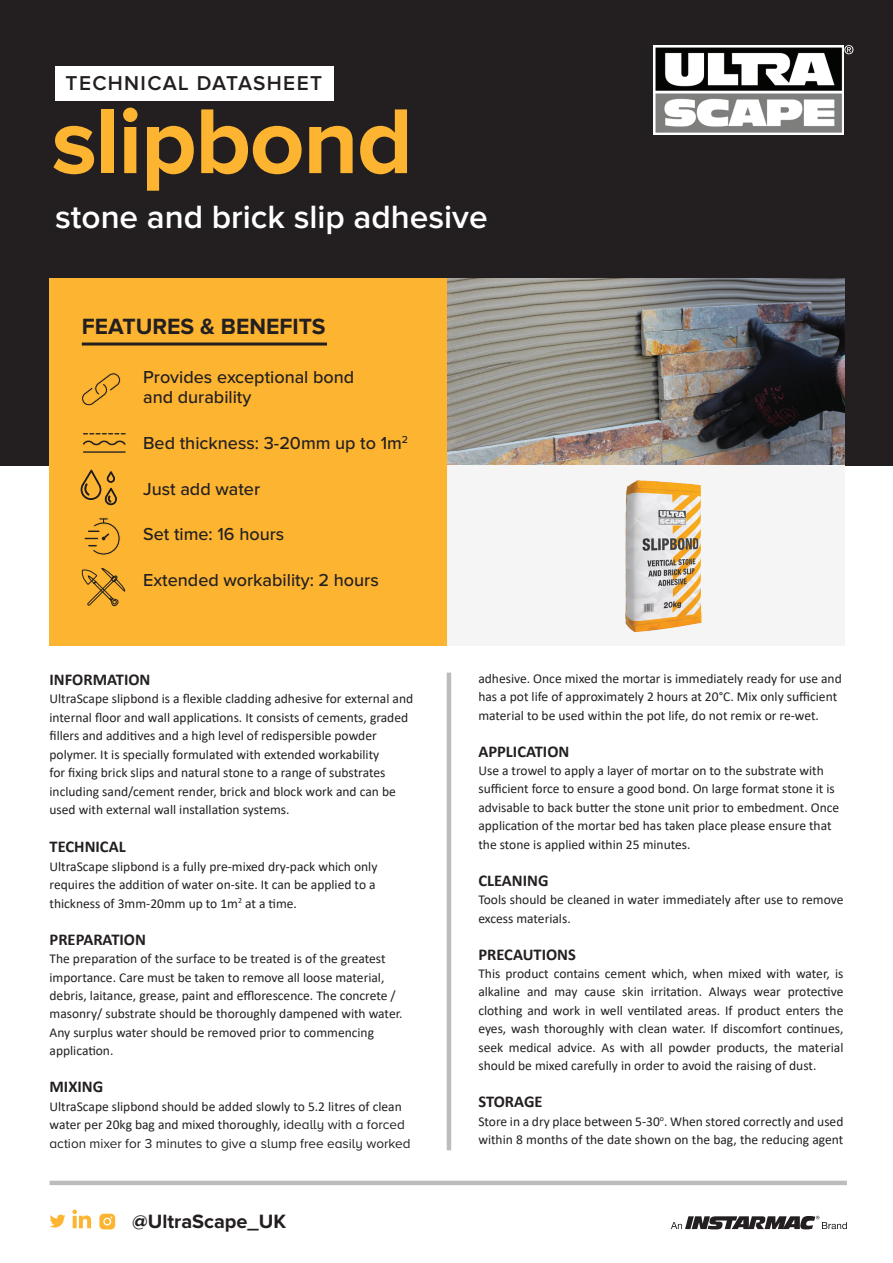
<style>
.page{position:relative;width:893px;height:1263px;background:#fff}
.page>*{position:absolute;margin:0;border:0;box-sizing:border-box;transform-origin:0 0}
.t1{font:700 95.55px "Proxima Nova";letter-spacing:-.015em;color:#fcb431}
.t2{font:600 33.45px "Proxima Nova";color:#fff}
.t3{font:700 22.8px "Proxima Nova";color:#231f20}
.t4{font:600 20.85px "Proxima Nova";letter-spacing:.065em;color:#231f20}
.t5{font:700 19.95px "Proxima Nova";color:#231f20}
.t6{font:500 18px/20.1px "Proxima Nova";color:#231f20}
.t7{font:700 16.5px "Calibri";color:#231f20}
.t8{font:13.5px/18.5px "Calibri";color:#231f20}
.t9{font:13.5px "Proxima Nova A";color:#231f20}
.s1{font-family:"Proxima Nova A"}
</style>
<div class="page">
<div style="left:0;top:0;width:893px;height:465px;background:#231f20"></div>
<svg style="left:50px;top:1214px;width:16px;height:13px"></svg>
<svg style="left:72px;top:1209px;width:19px;height:19px"></svg>
<svg style="left:99px;top:1214px;width:16px;height:15px"></svg>
<img style="left:653px;top:45px;width:190px;height:89px">
<svg style="left:844px;top:45px;width:9px;height:9px"></svg>
<svg style="left:671px;top:1216px;width:176px;height:13px"></svg>
<hr style="left:447px;top:673px;width:4px;height:477px;background:#bdbcbc">
<hr style="left:50px;top:1181px;width:797px;height:4px;background:#bdbcbc">
<div style="left:55px;top:66px;width:278px;height:35px;background:#fff"></div>
<div style="left:50px;top:279px;width:397px;height:367px;background:#fcb431"></div>
<div style="left:84px;top:537px;width:15px;height:3px;border:1px solid #fcb431"></div>
<svg style="left:87px;top:517px;width:34px;height:38px"></svg>
<svg style="left:80px;top:470px;width:37px;height:35px"></svg>
<svg style="left:81px;top:568px;width:45px;height:39px"></svg>
<svg style="left:81px;top:372px;width:40px;height:34px"></svg>
<hr style="left:84px;top:451px;width:41px;height:2px;background:#231f20">
<svg style="left:83px;top:433px;width:43px;height:13px"></svg>
<img style="left:447px;top:279px;width:397px;height:186px">
<div style="left:447px;top:465px;width:397px;height:181px;background:#f5f5f6"></div>
<hr style="left:82px;top:342px;width:245px;height:3px;background:#231f20">
<img style="left:547px;top:389px;width:240px;height:243px">
<h3 class="t4" style="left:66px;top:74px;width:258px">TECHNICAL DATASHEET</h3>
<h1 class="t1" style="left:51px;top:98px;width:363px">slipbond</h1>
<h2 class="t2" style="left:55px;top:202px;width:434px">stone and brick slip adhesive</h2>
<h3 class="t3" style="left:82px;top:316px;width:245px">FEATURES &amp; BENEFITS</h3>
<h3 class="t6" style="left:143px;top:368px;width:213px">Provides exceptional bond and durability</h3>
<h3 class="t6" style="left:143px;top:434px;width:266px">Bed thickness: 3-20mm up to 1m<sup>2</sup></h3>
<h3 class="t6" style="left:143px;top:479px;width:118px">Just add water</h3>
<h3 class="t6" style="left:143px;top:525px;width:143px">Set time: 16 hours</h3>
<h3 class="t6" style="left:143px;top:570px;width:237px">Extended workability: 2 hours</h3>
<p class="t7" style="left:50px;top:668px;width:102px">INFORMATION</p>
<p class="t8" style="left:50px;top:689px;width:365px">UltraScape slipbond is a flexible cladding adhesive for external and internal floor and wall applications. It consists of cements, graded fillers and additives and a high level of redispersible powder polymer. It is specially formulated with extended workability<br>for fixing brick slips and natural stone to a range of substrates including sand/cement render, brick and block work and can be used with external wall installation systems.</p>
<p class="t7" style="left:50px;top:835px;width:78px">TECHNICAL</p>
<p class="t8" style="left:50px;top:857px;width:329px">UltraScape slipbond is a fully pre-mixed dry-pack which only requires the addition of water on-site. It can be applied to a thickness of 3mm-20mm up to 1m<sup>2</sup> at a time.</p>
<p class="t7" style="left:50px;top:927px;width:98px">PREPARATION</p>
<p class="t8" style="left:50px;top:949px;width:354px">The preparation of the surface to be treated is of the greatest importance. Care must be taken to remove all loose material, debris, laitance, grease, paint and efflorescence. The concrete / masonry/ substrate should be thoroughly dampened with water.<br>Any surplus water should be removed prior to commencing application.</p>
<p class="t7" style="left:50px;top:1075px;width:55px">MIXING</p>
<p class="t8" style="left:50px;top:1097px;width:357px">UltraScape slipbond should be added slowly to 5.2 litres of clean water per 20kg bag and mixed thoroughly, <span class="s1">ideally with a forced</span></p>
<p class="t9" style="left:50px;top:1133px;width:362px">action mixer for 3 minutes to give a slump free easily worked</p>
<h3 class="t5" style="left:132px;top:1212px;width:156px">@UltraScape_UK</h3>
<p class="t8" style="left:478px;top:669px;width:365px">adhesive. Once mixed the mortar is immediately ready for use and has a pot life of approximately 2 hours at 20°C. Mix only sufficient material to be used within the pot life, do not remix or re-wet.</p>
<p class="t7" style="left:478px;top:739px;width:92px">APPLICATION</p>
<p class="t8" style="left:478px;top:761px;width:362px">Use a trowel to apply a layer of mortar on to the substrate with sufficient force to ensure a good bond. On large format stone it is advisable to back butter the stone unit prior to embedment. Once application of the mortar bed has taken place please ensure that the stone is applied within 25 minutes.</p>
<p class="t7" style="left:478px;top:868px;width:72px">CLEANING</p>
<p class="t8" style="left:478px;top:890px;width:367px">Tools should be cleaned in water immediately after use to remove excess materials.</p>
<p class="t7" style="left:478px;top:942px;width:99px">PRECAUTIONS</p>
<p class="t8" style="left:478px;top:964px;width:367px;text-align:justify">This product contains cement which, when mixed with water, is alkaline and may cause skin irritation. Always wear protective clothing and work in well ventilated areas. If product enters the eyes, wash thoroughly with clean water. If discomfort continues, seek medical advice. As with all powder products, the material should be mixed carefully in order to avoid the raising of dust.</p>
<p class="t7" style="left:478px;top:1090px;width:66px">STORAGE</p>
<p class="t8" style="left:478px;top:1111px;width:367px">Store in a dry place between 5-30<sup>o</sup>. When stored correctly and used within 8 months of the date shown on the bag, the reducing agent</p>
</div>
